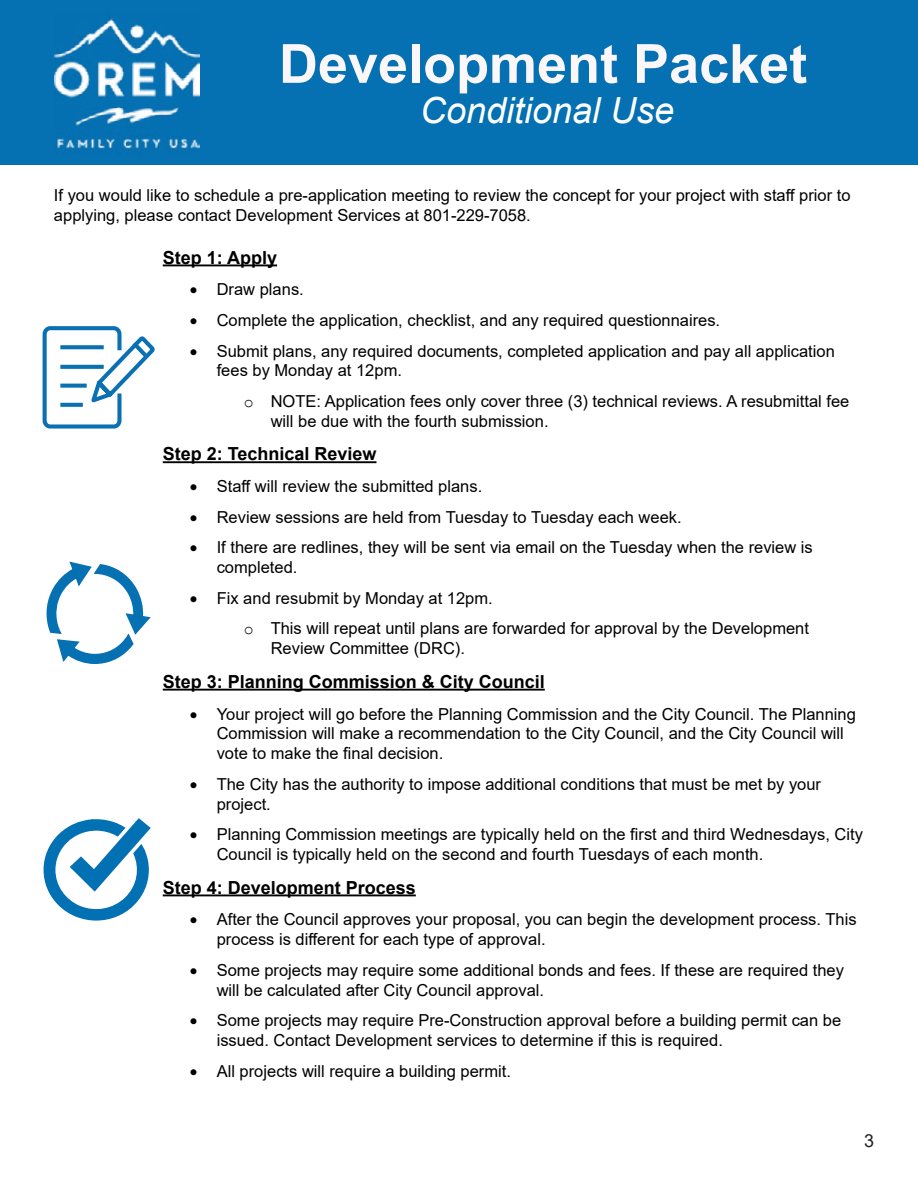
<style>
.page{position:relative;width:918px;height:1188px;background:#fff}
.page>*{position:absolute;margin:0;border:0;box-sizing:border-box;transform-origin:0 0}
.t1{font:700 54px "Arial";color:#fbf7f9}
.t2{font:italic 36px "Arial";color:#fff}
.t3{font:700 18px "Arial";color:#000}
.t4{font:18px "Arial";color:#231f20}
.t5{font:16.5px/19.8px "Arial";color:#000}
.s1{font-family:"Courier New"}
</style>
<div class="page">
<div style="left:0;top:0;width:918px;height:164px;background:#0571b3"></div>
<svg style="left:42px;top:326px;width:113px;height:103px"></svg>
<svg style="left:46px;top:561px;width:105px;height:103px"></svg>
<svg style="left:43px;top:818px;width:108px;height:103px"></svg>
<hr style="left:163px;top:264px;width:114px;height:2px;background:#000">
<hr style="left:163px;top:461px;width:213px;height:2px;background:#000">
<hr style="left:163px;top:689px;width:382px;height:2px;background:#000">
<hr style="left:163px;top:894px;width:253px;height:2px;background:#000">
<img style="left:55px;top:18px;width:144px;height:131px">
<h1 class="t1" style="left:279px;top:26px;width:530px">Development Packet</h1>
<h2 class="t2" style="left:420px;top:87px;width:256px">Conditional Use</h2>
<p class="t5" style="left:54px;top:186px;width:798px">If you would like to schedule a pre-application meeting to review the concept for your project with staff prior to applying, please contact Development Services at 801-229-7058.</p>
<p class="t3" style="left:163px;top:245px;width:116px">Step 1: Apply</p>
<p class="t5" style="left:190px;top:280px;width:116px">• Draw plans.</p>
<p class="t5" style="left:190px;top:310px;width:532px">• Complete the application, checklist, and any required questionnaires.</p>
<p class="t5" style="left:217px;top:341px;width:620px;text-indent:-27px">• Submit plans, any required documents, completed application and pay all application fees by Monday at 12pm.</p>
<p class="t5" style="left:271px;top:391px;width:580px;text-indent:-27px"><span class="s1">o</span> NOTE: Application fees only cover three (3) technical reviews. A resubmittal fee will be due with the fourth submission.</p>
<p class="t3" style="left:163px;top:441px;width:215px">Step 2: Technical Review</p>
<p class="t5" style="left:190px;top:476px;width:294px">• Staff will review the submitted plans.</p>
<p class="t5" style="left:190px;top:507px;width:493px">• Review sessions are held from Tuesday to Tuesday each week.</p>
<p class="t5" style="left:217px;top:538px;width:598px;text-indent:-27px">• If there are redlines, they will be sent via email on the Tuesday when the review is completed.</p>
<p class="t5" style="left:244px;top:583px;width:567px;line-height:30.6px;text-indent:-54px">• Fix and resubmit by Monday at 12pm.<br><span class="s1">o</span> This will repeat until plans are forwarded for approval by the Development</p>
<p class="t5" style="left:271px;top:638px;width:196px">Review Committee (DRC).</p>
<p class="t3" style="left:163px;top:669px;width:384px">Step 3: Planning Commission &amp; City Council</p>
<p class="t5" style="left:217px;top:704px;width:641px;text-indent:-27px">• Your project will go before the Planning Commission and the City Council. The Planning<br>Commission will make a recommendation to the City Council, and the City Council will vote to make the final decision.</p>
<p class="t5" style="left:217px;top:774px;width:606px;text-indent:-27px">• The City has the authority to impose additional conditions that must be met by your project.</p>
<p class="t5" style="left:217px;top:824px;width:648px;text-indent:-27px">• Planning Commission meetings are typically held on the first and third Wednesdays, City<br>Council is typically held on the second and fourth Tuesdays of each month.</p>
<p class="t3" style="left:163px;top:875px;width:255px">Step 4: Development Process</p>
<p class="t5" style="left:217px;top:910px;width:641px;text-indent:-27px">• After the Council approves your proposal, you can begin the development process. This process is different for each type of approval.</p>
<p class="t5" style="left:217px;top:960px;width:629px;text-indent:-27px">• Some projects may require some additional bonds and fees. If these are required they will be calculated after City Council approval.</p>
<p class="t5" style="left:217px;top:1010px;width:626px;text-indent:-27px">• Some projects may require Pre-Construction approval before a building permit can be issued. Contact Development services to determine if this is required.</p>
<p class="t5" style="left:190px;top:1061px;width:323px">• All projects will require a building permit.</p>
<p class="t4" style="left:864px;top:1128px;width:12px">3</p>
</div>
